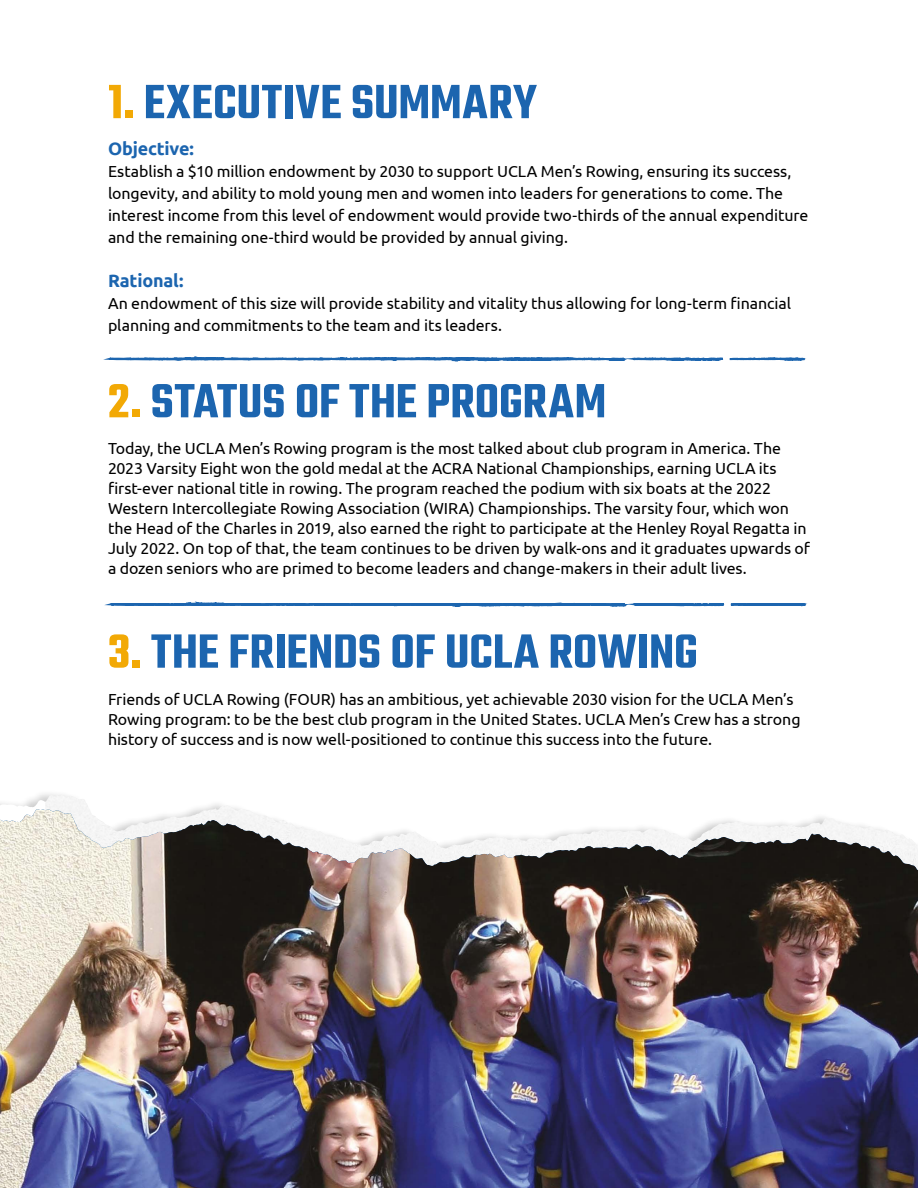
<style>
.page{position:relative;width:918px;height:1188px;background:#fff}
.page>*{position:absolute;margin:0;border:0;box-sizing:border-box;transform-origin:0 0}
.t1{font:600 52.35px "Teko";color:#1c65af}
.t2{font:700 18px "Ubuntu";letter-spacing:-.01em;color:#1c65af}
.t3{font:15.9px/20px "Ubuntu";letter-spacing:-.005em;color:#000}
.s1{color:#f2a905}
</style>
<div class="page">
<img style="left:0;top:809px;width:918px;height:379px">
<svg style="left:109px;top:601px;width:698px;height:6px"></svg>
<svg style="left:108px;top:356px;width:698px;height:6px"></svg>
<h1 class="t1" style="left:108px;top:70px;width:430px"><span class="s1">1.</span> EXECUTIVE SUMMARY</h1>
<p class="t2" style="left:108px;top:138px;width:87px">Objective:</p>
<p class="t3" style="left:108px;top:160px;width:702px;line-height:21.9px">Establish a $10 million endowment by 2030 to support UCLA Men’s Rowing, ensuring its success, longevity, and ability to mold young men and women into leaders for generations to come. The interest income from this level of endowment would provide two-thirds of the annual expenditure and the remaining one-third would be provided by annual giving.</p>
<p class="t2" style="left:108px;top:269px;width:77px">Rational:</p>
<p class="t3" style="left:108px;top:292px;width:685px;line-height:21.9px">An endowment of this size will provide stability and vitality thus allowing for long-term financial planning and commitments to the team and its leaders.</p>
<h1 class="t1" style="left:108px;top:369px;width:500px"><span class="s1">2.</span> STATUS OF THE PROGRAM</h1>
<p class="t3" style="left:108px;top:438px;width:703px">Today, the UCLA Men’s Rowing program is the most talked about club program in America. The 2023 Varsity Eight won the gold medal at the ACRA National Championships, earning UCLA its first-ever national title in rowing. The program reached the podium with six boats at the 2022<br>Western Intercollegiate Rowing Association (WIRA) Championships. The varsity four, which won the Head of the Charles in 2019, also earned the right to participate at the Henley Royal Regatta in July 2022. On top of that, the team continues to be driven by walk-ons and it graduates upwards of a dozen seniors who are primed to become leaders and change-makers in their adult lives.</p>
<h1 class="t1" style="left:108px;top:620px;width:591px"><span class="s1">3.</span> THE FRIENDS OF UCLA ROWING</h1>
<p class="t3" style="left:108px;top:689px;width:694px">Friends of UCLA Rowing (FOUR) has an ambitious, yet achievable 2030 vision for the UCLA Men’s<br>Rowing program: to be the best club program in the United States. UCLA Men’s Crew has a strong history of success and is now well-positioned to continue this success into the future.</p>
</div>
